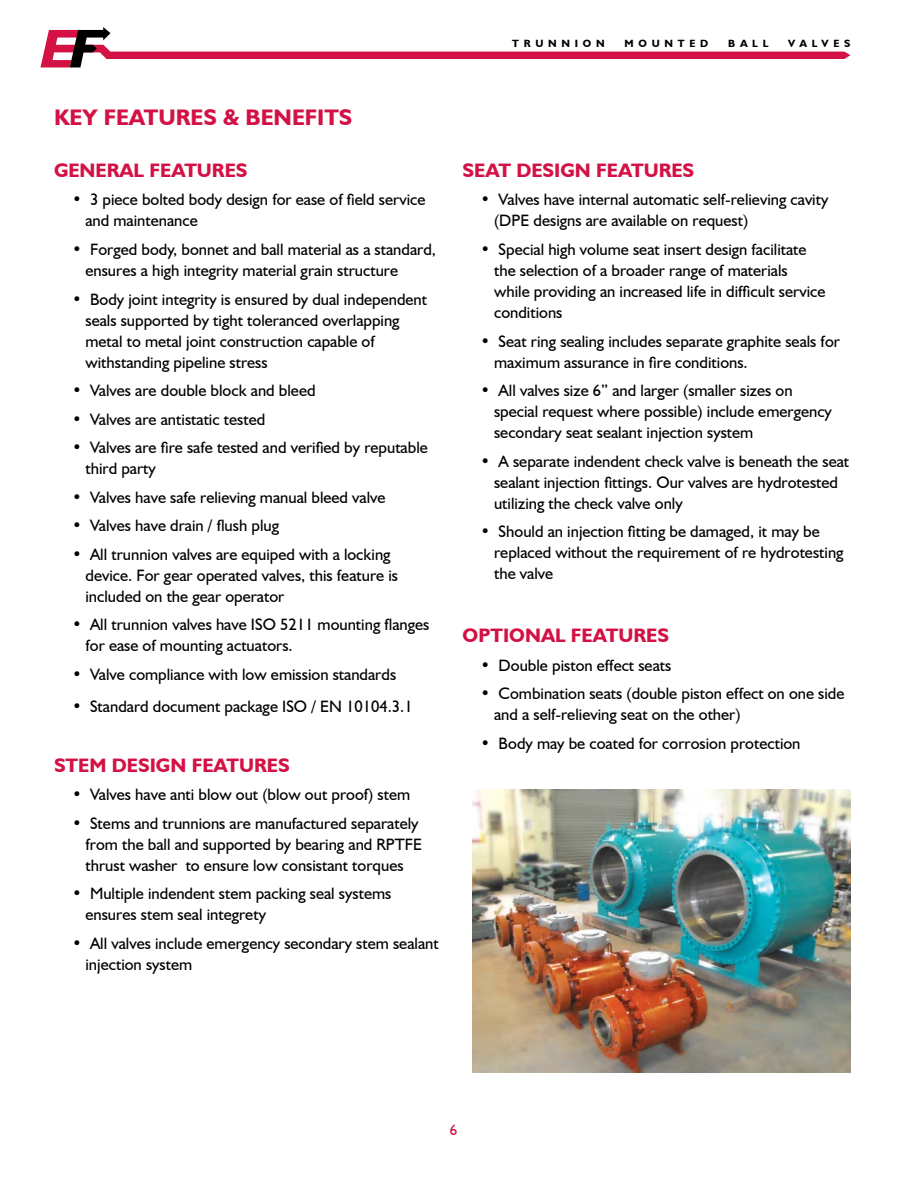
<style>
.page{position:relative;width:918px;height:1188px;background:#fff}
.page>*{position:absolute;margin:0;border:0;box-sizing:border-box;transform-origin:0 0}
.t1{font:700 22.5px "Humanist 521 BT";color:#d31145}
.t2{font:700 19.5px "Humanist 521 BT";color:#d31145}
.t3{font:16.5px/21px "Humanist 521 BT";color:#000}
.t4{font:700 10.5px "Humanist 521 BT";letter-spacing:.45em;color:#000}
</style>
<div class="page">
<img style="left:472px;top:790px;width:378px;height:283px">
<svg style="left:40px;top:27px;width:810px;height:41px"></svg>
<h1 class="t1" style="left:54px;top:103px;width:300px">KEY FEATURES &amp; BENEFITS</h1>
<p class="t2" style="left:54px;top:158px;width:195px">GENERAL FEATURES</p>
<p class="t3" style="left:85px;top:189px;width:341px;text-indent:-13px">• 3 piece bolted body design for ease of field service and maintenance</p>
<p class="t3" style="left:85px;top:238px;width:352px;text-indent:-13px">• Forged body, bonnet and ball material as a standard, ensures a high integrity material grain structure</p>
<p class="t3" style="left:85px;top:288px;width:343px;text-indent:-13px">• Body joint integrity is ensured by dual independent seals supported by tight toleranced overlapping metal to metal joint construction capable of withstanding pipeline stress</p>
<p class="t3" style="left:72px;top:380px;width:245px">• Valves are double block and bleed</p>
<p class="t3" style="left:72px;top:408px;width:195px">• Valves are antistatic tested</p>
<p class="t3" style="left:85px;top:437px;width:344px;text-indent:-13px">• Valves are fire safe tested and verified by reputable third party</p>
<p class="t3" style="left:72px;top:486px;width:315px">• Valves have safe relieving manual bleed valve</p>
<p class="t3" style="left:72px;top:515px;width:209px">• Valves have drain / flush plug</p>
<p class="t3" style="left:85px;top:543px;width:314px;text-indent:-13px">• All trunnion valves are equiped with a locking device. For gear operated valves, this feature is included on the gear operator</p>
<p class="t3" style="left:85px;top:614px;width:345px;text-indent:-13px">• All trunnion valves have ISO 5211 mounting flanges for ease of mounting actuators.</p>
<p class="t3" style="left:72px;top:664px;width:326px">• Valve compliance with low emission standards</p>
<p class="t3" style="left:72px;top:695px;width:342px">• Standard document package ISO / EN 10104.3.1</p>
<p class="t2" style="left:54px;top:753px;width:237px">STEM DESIGN FEATURES</p>
<p class="t3" style="left:72px;top:784px;width:340px">• Valves have anti blow out (blow out proof) stem</p>
<p class="t3" style="left:85px;top:812px;width:338px;text-indent:-13px">• Stems and trunnions are manufactured separately from the ball and supported by bearing and RPTFE thrust washer to ensure low consistant torques</p>
<p class="t3" style="left:85px;top:883px;width:307px;text-indent:-13px">• Multiple indendent stem packing seal systems ensures stem seal integrety</p>
<p class="t3" style="left:85px;top:932px;width:355px;text-indent:-13px">• All valves include emergency secondary stem sealant injection system</p>
<p class="t4" style="left:512px;top:37px;width:94px">TRUNNION</p>
<p class="t4" style="left:625px;top:37px;width:85px">MOUNTED</p>
<p class="t4" style="left:728px;top:37px;width:42px">BALL</p>
<p class="t4" style="left:788px;top:37px;width:64px">VALVES</p>
<p class="t2" style="left:463px;top:158px;width:233px">SEAT DESIGN FEATURES</p>
<p class="t3" style="left:494px;top:189px;width:336px;text-indent:-13px">• Valves have internal automatic self-relieving cavity (DPE designs are available on request)</p>
<p class="t3" style="left:494px;top:238px;width:333px;text-indent:-13px">• Special high volume seat insert design facilitate the selection of a broader range of materials while providing an increased life in difficult service conditions</p>
<p class="t3" style="left:494px;top:330px;width:347px;text-indent:-13px">• Seat ring sealing includes separate graphite seals for maximum assurance in fire conditions.</p>
<p class="t3" style="left:494px;top:380px;width:339px;text-indent:-13px">• All valves size 6” and larger (smaller sizes on special request where possible) include emergency secondary seat sealant injection system</p>
<p class="t3" style="left:494px;top:450px;width:357px;text-indent:-13px">• A separate indendent check valve is beneath the seat sealant injection fittings. Our valves are hydrotested utilizing the check valve only</p>
<p class="t3" style="left:494px;top:521px;width:351px;text-indent:-13px">• Should an injection fitting be damaged, it may be replaced without the requirement of re hydrotesting the valve</p>
<p class="t2" style="left:463px;top:624px;width:208px">OPTIONAL FEATURES</p>
<p class="t3" style="left:481px;top:654px;width:192px">• Double piston effect seats</p>
<p class="t3" style="left:494px;top:683px;width:352px;text-indent:-13px">• Combination seats (double piston effect on one side and a self-relieving seat on the other)</p>
<p class="t3" style="left:481px;top:733px;width:321px">• Body may be coated for corrosion protection</p>
</div>
